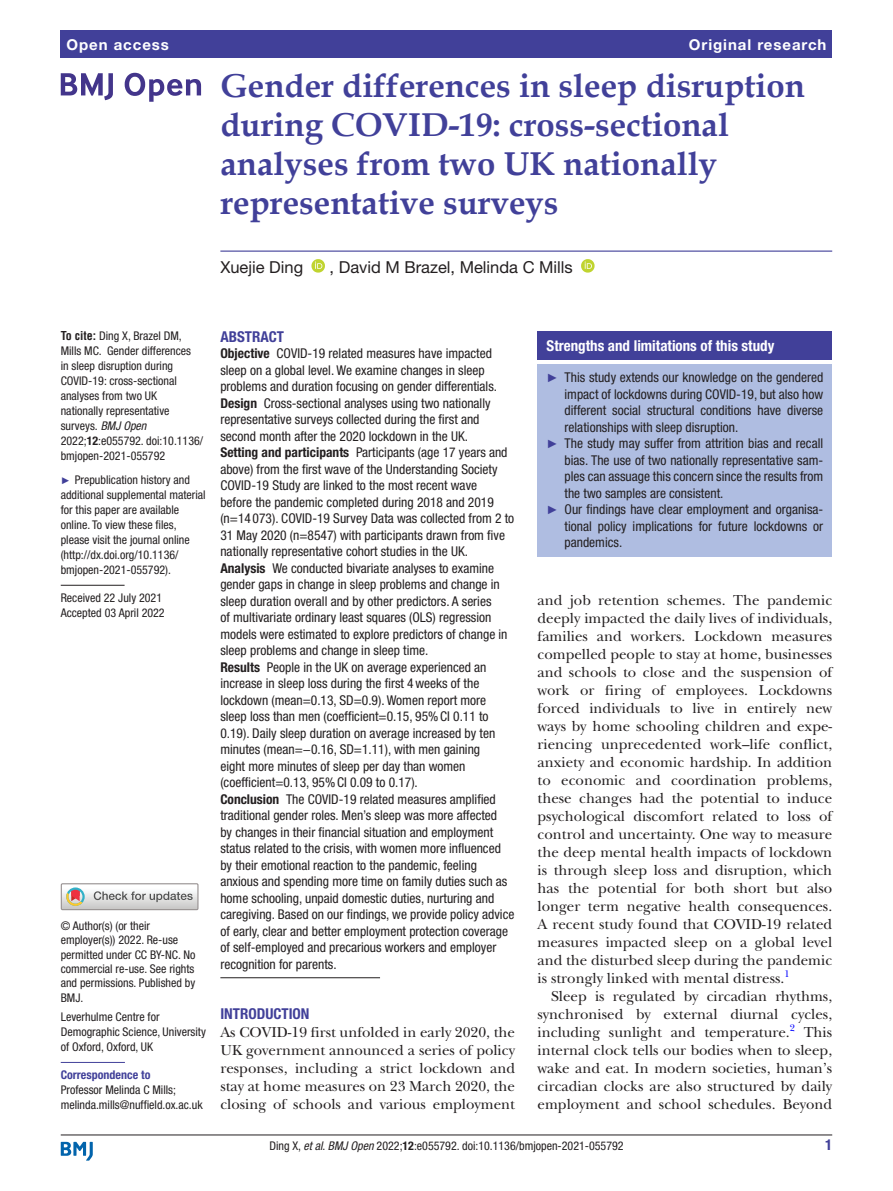
<style>
.page{position:relative;width:893px;height:1191px;background:#fff}
.page>*{position:absolute;margin:0;border:0;box-sizing:border-box;transform-origin:0 0}
.t1{font:700 33px/39px "Book Antiqua";color:#414099}
.t2{font:16.5px "Helvetica Neue LT Std";color:#231f20}
.t3{font:15px/18px "New Baskerville";color:#231f20;text-align:justify}
.t4{font:700 condensed 15px "Helvetica Neue LT Std";color:#fff}
.t5{font:700 15px "Helvetica Neue LT Std";letter-spacing:.065em;color:#fff}
.t6{font:700 condensed 15px "Helvetica Neue LT Std";color:#414099}
.t7{font:condensed 13.5px/16.5px "Helvetica Neue LT Std";color:#231f20}
.t8{font:condensed 12px/15px "Helvetica Neue LT Std";color:#231f20}
.t9{font:700 condensed 12px "Helvetica Neue LT Std";color:#414099}
.t10{font:9.9px "New Baskerville";color:#00f}
.s1{font-family:"Helvetica LT Std";font-weight:700}
.s2{font-style:italic}
.s3{font-weight:700}
.s4{font-family:"Arial";font-stretch:normal;font-size:9.75px;color:#414099}
.s5{font-family:"Arial";font-stretch:normal;font-size:12px;color:#414099}
</style>
<div class="page">
<hr style="left:61px;top:1134px;width:771px;height:1px;background:#231f20">
<svg style="left:61px;top:1141px;width:32px;height:19px"></svg>
<div style="left:61px;top:31px;width:771px;height:27px;background:#414099"></div>
<hr style="left:220px;top:250px;width:612px;height:2px;background:#414099">
<svg style="left:311px;top:259px;width:14px;height:14px"></svg>
<svg style="left:581px;top:259px;width:14px;height:14px"></svg>
<hr style="left:61px;top:585px;width:64px;height:1px;background:#231f20">
<hr style="left:61px;top:1062px;width:64px;height:1px;background:#414099">
<svg style="left:61px;top:73px;width:52px;height:27px"></svg>
<svg style="left:125px;top:73px;width:76px;height:29px"></svg>
<div style="left:61px;top:883px;width:138px;height:27px;border:1px solid #969090"></div>
<svg style="left:61px;top:883px;width:137px;height:26px"></svg>
<hr style="left:220px;top:977px;width:160px;height:1px;background:#231f20">
<div style="left:538px;top:331px;width:294px;height:29px;background:#414099"></div>
<div style="left:538px;top:364px;width:294px;height:192px;background:#afbde1"></div>
<p class="t5" style="left:66px;top:35px;width:104px">Open access</p>
<p class="t5" style="left:689px;top:35px;width:139px">Original research</p>
<h1 class="t1" style="left:220px;top:66px;width:586px">Gender differences in sleep disruption during COVID-19: cross-sectional analyses from two UK nationally representative surveys</h1>
<p class="t2" style="left:220px;top:257px;width:84px">Xuejie Ding</p>
<p class="t2" style="left:330px;top:257px;width:245px">, David M Brazel, Melinda C Mills</p>
<p class="t8" style="left:61px;top:328px;width:144px"><span class="s1">To cite:</span> Ding X, Brazel DM,<br>Mills MC. Gender differences<br>in sleep disruption during<br>COVID-19: cross-sectional analyses from two UK<br>nationally representative surveys. <span class="s2">BMJ Open<br></span>2022;<span class="s3">12</span>:e055792. doi:10.1136/ bmjopen-2021-055792</p>
<p class="t8" style="left:61px;top:472px;width:146px"><span class="s4">►</span> Prepublication history and additional supplemental material for this paper are available online. To view these files, please visit the journal online (http://dx.doi.org/10.1136/ bmjopen-2021-055792).</p>
<p class="t8" style="left:61px;top:590px;width:105px">Received 22 July 2021<br>Accepted 03 April 2022</p>
<p class="t8" style="left:61px;top:918px;width:136px;line-height:14.4px">© Author(s) (or their employer(s)) 2022. Re-use permitted under CC BY-NC. No commercial re-use. See rights and permissions. Published by<br>BMJ.</p>
<p class="t8" style="left:61px;top:1009px;width:147px">Leverhulme Centre for<br>Demographic Science, University of Oxford, Oxford, UK</p>
<p class="t9" style="left:61px;top:1067px;width:91px">Correspondence to</p>
<p class="t8" style="left:61px;top:1082px;width:143px">Professor Melinda C Mills; melinda.mills@nuffield.ox.ac.uk</p>
<p class="t6" style="left:220px;top:327px;width:65px">ABSTRACT</p>
<p class="t7" style="left:220px;top:345px;width:295px"><span class="s3">Objective</span> COVID-19 related measures have impacted sleep on a global level. We examine changes in sleep problems and duration focusing on gender differentials.<br><span class="s3">Design</span> Cross-sectional analyses using two nationally representative surveys collected during the first and second month after the 2020 lockdown in the UK.<br><span class="s3">Setting and participants</span> Participants (age 17 years and above) from the first wave of the Understanding Society COVID-19 Study are linked to the most recent wave<br>before the pandemic completed during 2018 and 2019 (n=14 073). COVID-19 Survey Data was collected from 2 to 31 May 2020 (n=8547) with participants drawn from five nationally representative cohort studies in the UK.<br><span class="s3">Analysis</span> We conducted bivariate analyses to examine gender gaps in change in sleep problems and change in sleep duration overall and by other predictors. A series<br>of multivariate ordinary least squares (OLS) regression models were estimated to explore predictors of change in sleep problems and change in sleep time.<br><span class="s3">Results</span> People in the UK on average experienced an increase in sleep loss during the first 4weeks of the lockdown (mean=0.13, SD=0.9). Women report more sleep loss than men (coefficient=0.15, 95%CI 0.11 to 0.19). Daily sleep duration on average increased by ten minutes (mean=−0.16, SD=1.11), with men gaining<br>eight more minutes of sleep per day than women (coefficient=0.13, 95%CI 0.09 to 0.17).<br><span class="s3">Conclusion</span> The COVID-19 related measures amplified traditional gender roles. Men’s sleep was more affected<br>by changes in their financial situation and employment status related to the crisis, with women more influenced by their emotional reaction to the pandemic, feeling anxious and spending more time on family duties such as home schooling, unpaid domestic duties, nurturing and caregiving. Based on our findings, we provide policy advice of early, clear and better employment protection coverage of self-employed and precarious workers and employer recognition for parents.</p>
<p class="t6" style="left:220px;top:1005px;width:91px">INTRODUCTION</p>
<p class="t3" style="left:220px;top:1023px;width:296px">As COVID-19 first unfolded in early 2020, the UK government announced a series of policy responses, including a strict lockdown and stay at home measures on 23 March 2020, the closing of schools and various employment</p>
<p class="t4" style="left:547px;top:336px;width:229px">Strengths and limitations of this study</p>
<p class="t7" style="left:547px;top:369px;width:278px"><span class="s5">►</span> This study extends our knowledge on the gendered</p>
<p class="t7" style="left:565px;top:386px;width:260px">impact of lockdowns during COVID-19, but also how</p>
<p class="t7" style="left:565px;top:402px;width:260px">different social structural conditions have diverse</p>
<p class="t7" style="left:565px;top:419px;width:175px">relationships with sleep disruption.</p>
<p class="t7" style="left:547px;top:435px;width:278px"><span class="s5">►</span> The study may suffer from attrition bias and recall</p>
<p class="t7" style="left:565px;top:452px;width:260px">bias. The use of two nationally representative sam-</p>
<p class="t7" style="left:565px;top:468px;width:260px">ples can assuage this concern since the results from</p>
<p class="t7" style="left:565px;top:485px;width:160px">the two samples are consistent.</p>
<p class="t7" style="left:547px;top:501px;width:278px"><span class="s5">►</span> Our findings have clear employment and organisa-</p>
<p class="t7" style="left:565px;top:518px;width:260px">tional policy implications for future lockdowns or</p>
<p class="t7" style="left:565px;top:534px;width:59px">pandemics.</p>
<p class="t3" style="left:538px;top:591px;width:296px">and job retention schemes. The pandemic deeply impacted the daily lives of individuals, families and workers. Lockdown measures compelled people to stay at home, businesses and schools to close and the suspension of work or firing of employees. Lockdowns forced individuals to live in entirely new ways by home schooling children and expe&shy;riencing unprecedented work–life conflict, anxiety and economic hardship. In addition to economic and coordination problems, these changes had the potential to induce psychological discomfort related to loss of control and uncertainty. One way to measure the deep mental health impacts of lockdown is through sleep loss and disruption, which has the potential for both short but also longer term negative health consequences.<br>A recent study found that COVID-19 related measures impacted sleep on a global level and the disturbed sleep during the pandemic is strongly linked with mental distress.<sup>1</sup></p>
<p class="t3" style="left:538px;top:987px;width:296px;text-indent:14px">Sleep is regulated by circadian rhythms, synchronised by external diurnal cycles, including sunlight and temperature.</p>
<p class="t10" style="left:790px;top:1021px;width:7px">2</p>
<p class="t3" style="left:538px;top:1023px;width:296px;text-indent:266px">This internal clock tells our bodies when to sleep, wake and eat. In modern societies, human’s circadian clocks are also structured by daily employment and school schedules. Beyond</p>
<p class="t8" style="left:269px;top:1137px;width:356px">Ding X, <span class="s2">et al</span>. <span class="s2">BMJ Open</span> 2022;<span class="s3">12</span>:e055792. doi:10.1136/bmjopen-2021-055792</p>
<p class="t6" style="left:825px;top:1135px;width:9px">1</p>
</div>
